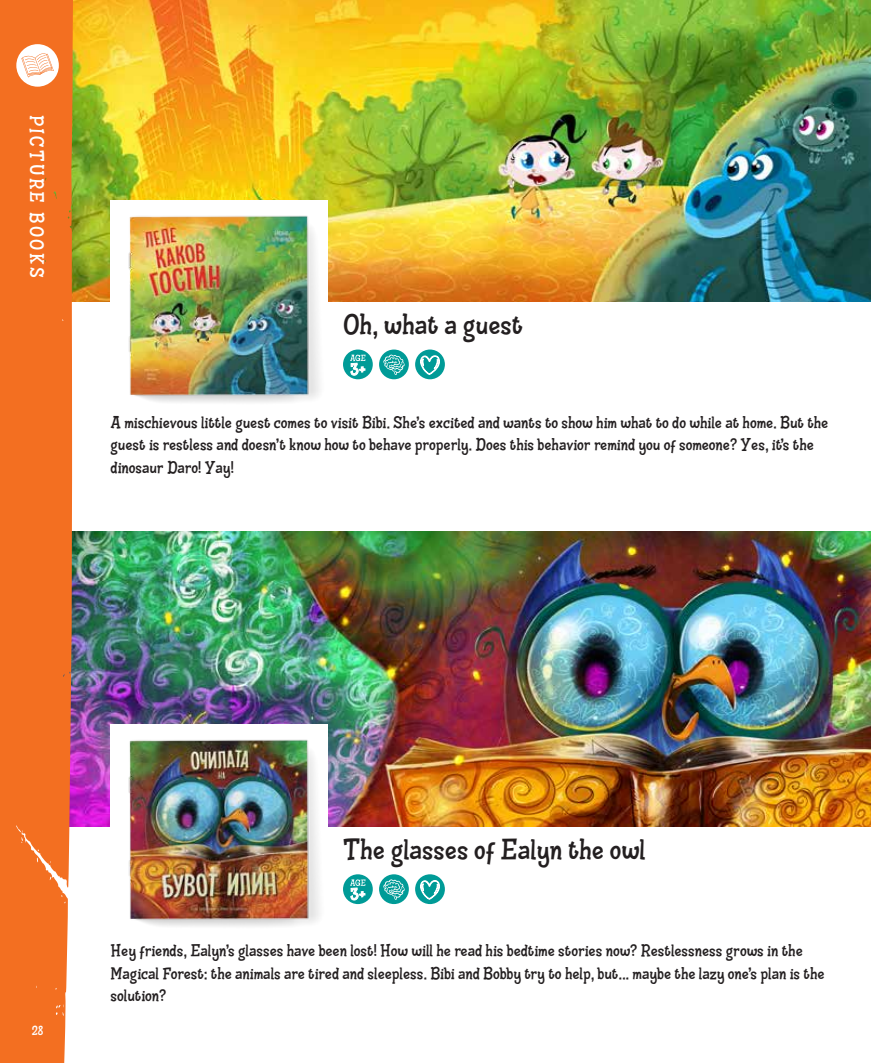
<style>
.page{position:relative;width:893px;height:1063px;background:#fff}
.page>*{position:absolute;margin:0;border:0;box-sizing:border-box;transform-origin:0 0}
.t1{font:36px "Bibi Bobi";color:#231f20}
.t2{font:24px "Bibi Bobi";letter-spacing:.1em;color:#fff}
.t3{font:21px/22.5px "Bibi Bobi";color:#231f20}
.t4{font:16.5px "Bibi Bobi";color:#fff}
</style>
<div class="page">
<img style="left:73px;top:0;width:798px;height:301px">
<img style="left:73px;top:531px;width:798px;height:295px">
<div style="left:111px;top:200px;width:217px;height:223px;background:#fff"></div>
<img style="left:128px;top:215px;width:192px;height:188px">
<div style="left:111px;top:724px;width:217px;height:223px;background:#fff"></div>
<img style="left:128px;top:739px;width:192px;height:188px">
<div style="left:343px;top:874px;width:30px;height:30px;background:#009b97;border-radius:50%"></div>
<svg style="left:350px;top:879px;width:16px;height:21px"></svg>
<svg style="left:379px;top:874px;width:30px;height:30px"></svg>
<svg style="left:383px;top:879px;width:22px;height:21px"></svg>
<svg style="left:415px;top:874px;width:30px;height:30px"></svg>
<svg style="left:420px;top:879px;width:21px;height:21px"></svg>
<div style="left:343px;top:350px;width:30px;height:29px;background:#009b97;border-radius:50%"></div>
<svg style="left:350px;top:355px;width:16px;height:21px"></svg>
<div style="left:379px;top:350px;width:30px;height:29px;background:#009b97;border-radius:50%"></div>
<svg style="left:383px;top:355px;width:22px;height:20px"></svg>
<div style="left:415px;top:350px;width:30px;height:29px;background:#009b97;border-radius:50%"></div>
<svg style="left:420px;top:354px;width:21px;height:21px"></svg>
<div style="left:0;top:0;width:73px;height:1063px;background:#f36f21"></div>
<div style="left:16px;top:44px;width:43px;height:43px;background:#fff;border-radius:50%"></div>
<svg style="left:21px;top:53px;width:33px;height:24px"></svg>
<p class="t2" style="left:49px;top:115px;width:164px;rotate:90deg">PICTURE BOOKS</p>
<h1 class="t1" style="left:343px;top:307px;width:182px">Oh, what a guest</h1>
<p class="t3" style="left:111px;top:411px;width:719px">A mischievous little guest comes to visit Bibi. She’s excited and wants to show him what to do while at home. But the guest is restless and doesn’t know how to behave properly. Does this behavior remind you of someone? Yes, it’s the dinosaur Daro! Yay!</p>
<p class="t4" style="left:32px;top:1022px;width:13px">28</p>
<h1 class="t1" style="left:343px;top:831px;width:304px">The glasses of Ealyn the owl</h1>
<p class="t3" style="left:111px;top:940px;width:716px">Hey friends, Ealyn’s glasses have been lost! How will he read his bedtime stories now? Restlessness grows in the<br>Magical Forest: the animals are tired and sleepless. Bibi and Bobby try to help, but... maybe the lazy one’s plan is the solution?</p>
</div>
